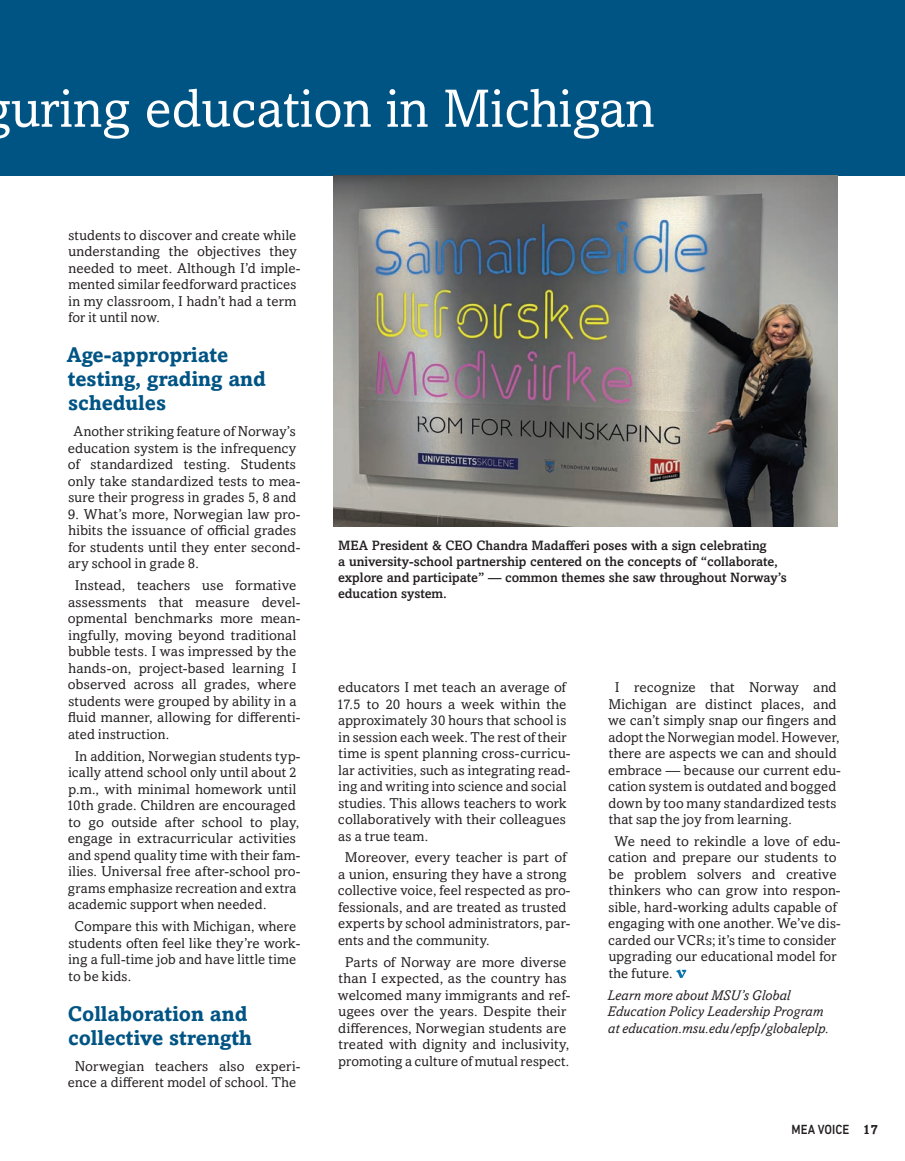
<style>
.page{position:relative;width:905px;height:1161px;background:#fff}
.page>*{position:absolute;margin:0;border:0;box-sizing:border-box;transform-origin:0 0}
.t1{font:54px "Amasis MT Pro";color:#fff}
.P-style_SUBTITLE{font:700 21px/24px "Amasis MT Pro";color:#005484}
.P-style_INDENT{font:14.25px/16.5px "Amasis MT Pro";letter-spacing:.01em;color:#231f20}
.P-style_INTRO{font:italic 14.25px/16.5px "Amasis MT Pro";letter-spacing:.005em;color:#231f20}
.P-style_CAPTION{font:500 13.5px/16.2px "Amasis MT Pro";color:#231f20}
.t2{font:500 13.5px "DIN Next LT Pro";color:#231f20;scale:.9 1}
.s1{font-family:"Amasis MT Pro";font-weight:700}
</style>
<div class="page">
<div style="left:0;top:0;width:904px;height:176px;background:#005484"></div>
<svg style="left:676px;top:970px;width:10px;height:8px"></svg>
<img style="left:333px;top:176px;width:504px;height:350px">
<h1 class="t1" style="left:11px;top:77px;width:645px">uring education in Michigan</h1>
<p class="P-style_INDENT" style="left:68px;top:227px;width:233px">students to discover and create while understanding the objectives they needed to meet. Although I’d imple‑ mented similar feedforward practices in my classroom, I hadn’t had a term for it until now.</p>
<p class="P-style_SUBTITLE" style="left:67px;top:343px;width:201px">Age‑appropriate testing, grading and schedules</p>
<p class="P-style_INDENT" style="left:68px;top:424px;width:234px;text-align:center">Another striking feature of Norway’s education system is the infrequency of standardized testing. Students only take standardized tests to mea‑ sure their progress in grades 5, 8 and</p>
<p class="P-style_INDENT" style="left:68px;top:506px;width:234px">9. What’s more, Norwegian law pro‑ hibits the issuance of official grades for students until they enter second‑ ary school in grade 8.</p>
<p class="P-style_INDENT" style="left:68px;top:577px;width:234px;text-indent:7px">Instead, teachers use formative assessments that measure devel‑ opmental benchmarks more mean‑ ingfully, moving beyond traditional bubble tests. I was impressed by the hands‑on, project‑based learning I observed across all grades, where students were grouped by ability in a fluid manner, allowing for differenti‑ ated instruction.</p>
<p class="P-style_INDENT" style="left:66px;top:748px;width:235px;text-indent:8px">In addition, Norwegian students typ‑ ically attend school only until about 2 p.m., with minimal homework until 10th grade. Children are encouraged to go outside after school to play, engage in extracurricular activities and spend quality time with their fam‑ ilies. Universal free after‑school pro‑ grams emphasize recreation and extra academic support when needed.</p>
<p class="P-style_INDENT" style="left:68px;top:918px;width:233px;text-indent:6px">Compare this with Michigan, where students often feel like they’re work‑ ing a full‑time job and have little time to be kids.</p>
<p class="P-style_SUBTITLE" style="left:68px;top:1002px;width:186px">Collaboration and collective strength</p>
<p class="P-style_INDENT" style="left:68px;top:1058px;width:234px;text-align:center">Norwegian teachers also experi‑ ence a different model of school. The</p>
<p class="P-style_CAPTION" style="left:338px;top:537px;width:450px">MEA President &amp; CEO Chandra Madafferi poses with a sign celebrating<br>a university‑school partnership centered on the concepts of “collaborate, explore and participate” — common themes she saw throughout Norway’s education system.</p>
<p class="P-style_INDENT" style="left:336px;top:679px;width:235px">educators I met teach an average of 17.5 to 20 hours a week within the approximately 30 hours that school is in session each week. The rest of their time is spent planning cross‑curricu‑ lar activities, such as integrating read‑ ing and writing into science and social studies. This allows teachers to work collaboratively with their colleagues as a true team.</p>
<p class="P-style_INDENT" style="left:338px;top:850px;width:234px;text-indent:7px">Moreover, every teacher is part of a union, ensuring they have a strong collective voice, feel respected as pro‑ fessionals, and are treated as trusted experts by school administrators, par‑ ents and the community.</p>
<p class="P-style_INDENT" style="left:338px;top:954px;width:234px;text-align:center">Parts of Norway are more diverse than I expected, as the country has welcomed many immigrants and ref‑ ugees over the years. Despite their differences, Norwegian students are treated with dignity and inclusivity, promoting a culture of mutual respect.</p>
<p class="P-style_INDENT" style="left:608px;top:679px;width:234px;text-indent:7px">I recognize that Norway and Michigan are distinct places, and we can’t simply snap our fingers and adopt the Norwegian model. However, there are aspects we can and should embrace — because our current edu‑ cation system is outdated and bogged down by too many standardized tests that sap the joy from learning.</p>
<p class="P-style_INDENT" style="left:608px;top:833px;width:234px;text-indent:6px">We need to rekindle a love of edu‑ cation and prepare our students to be problem solvers and creative thinkers who can grow into respon‑ sible, hard‑working adults capable of engaging with one another. We’ve dis‑ carded our VCRs; it’s time to consider upgrading our educational model for the future.</p>
<p class="P-style_INTRO" style="left:607px;top:987px;width:223px">Learn more about MSU’s Global<br>Education Policy Leadership Program at education.msu.edu/epfp/globaleplp.</p>
<p class="t2" style="left:791px;top:1122px;width:97px">MEA VOICE <span class="s1">17</span></p>
</div>
